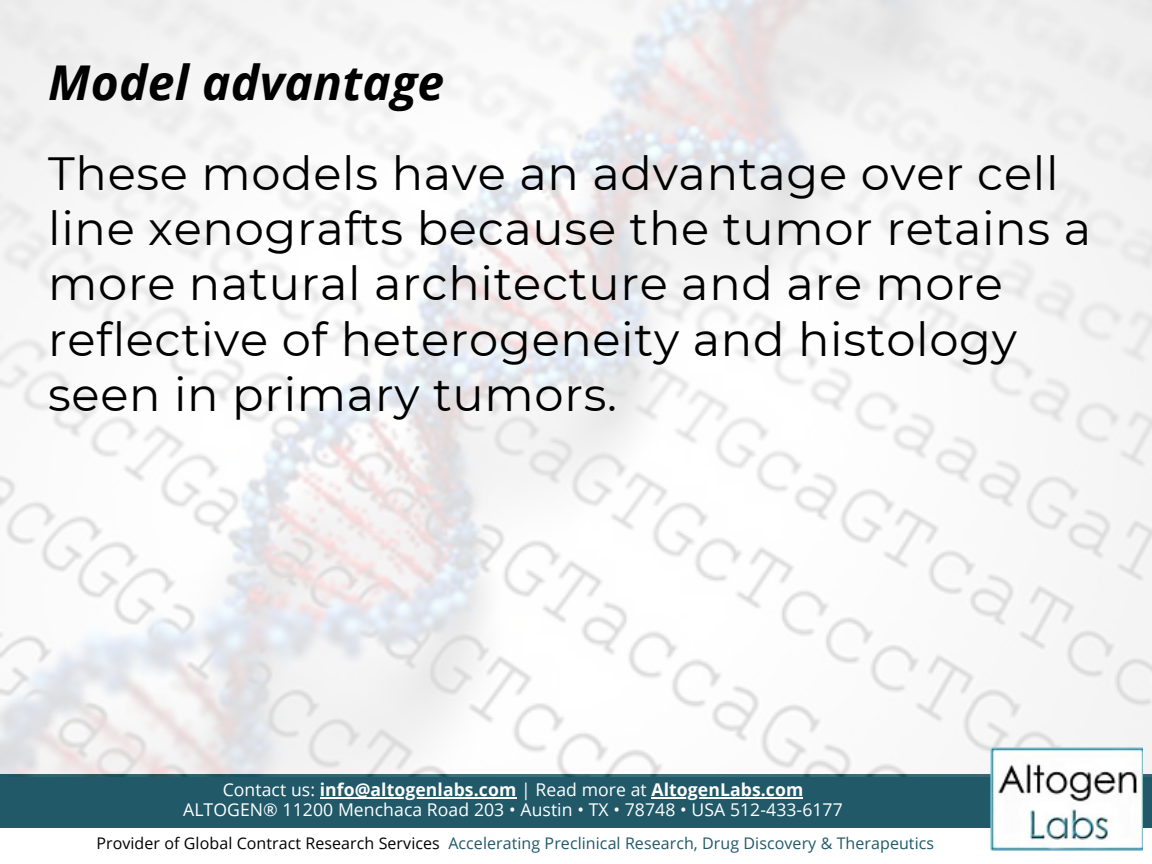
<style>
.page{position:relative;width:1152px;height:864px;background:#fff}
.page>*{position:absolute;margin:0;border:0;box-sizing:border-box;transform-origin:0 0}
.t1{font:italic 700 48px "Open Sans";letter-spacing:.005em;color:#000}
.t2{font:46.5px/55.2px "Montserrat";letter-spacing:.015em;color:#000}
.t3{font:17.55px/20.2px "Open Sans";letter-spacing:.005em;color:#fff;text-align:center}
.t4{font:16.05px "Open Sans";letter-spacing:.005em;color:#215968}
.s1{font-weight:700}
.s2{color:#000}
</style>
<div class="page">
<div style="left:0;top:774px;width:1152px;height:54px;background:#215968"></div>
<hr style="left:320px;top:797px;width:196px;height:1px;background:#fff">
<hr style="left:652px;top:797px;width:151px;height:1px;background:#fff">
<img style="left:0;top:0;width:1152px;height:776px">
<img style="left:990px;top:747px;width:153px;height:103px">
<p class="t1" style="left:48px;top:49px;width:398px">Model advantage</p>
<p class="t2" style="left:48px;top:146px;width:1044px">These models have an advantage over cell line xenografts because the tumor retains a more natural architecture and are more reflective of heterogeneity and histology seen in primary tumors.</p>
<p class="t3" style="left:183px;top:779px;width:661px">Contact us: <span class="s1">info@altogenlabs.com</span> | Read more at <span class="s1">AltogenLabs.com<br></span>ALTOGEN® 11200 Menchaca Road 203 • Austin • TX • 78748 • USA 512-433-6177</p>
<p class="t4" style="left:96px;top:832px;width:839px"><span class="s2">Provider of Global Contract Research Services</span> Accelerating Preclinical Research, Drug Discovery &amp; Therapeutics</p>
</div>
